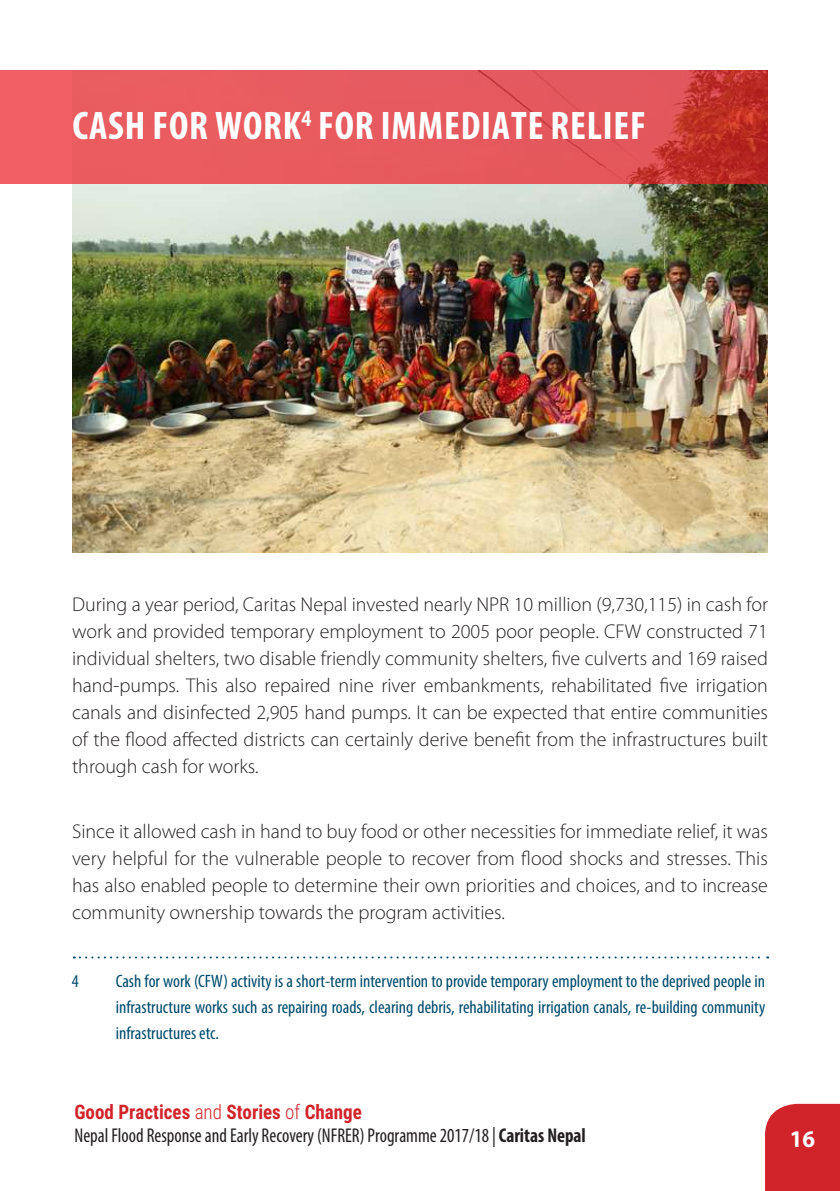
<style>
.page{position:relative;width:840px;height:1191px;background:#fff}
.page>*{position:absolute;margin:0;border:0;box-sizing:border-box;transform-origin:0 0}
.t1{font:700 condensed 40px "Myriad Pro";letter-spacing:.02em;color:#fff}
.t2{font:700 24px "Myriad Pro";color:#fff;scale:.95 1}
.t3{font:300 20px/27px "Myriad Pro";color:#231f20;text-align:justify}
.t4{font:condensed 20px "Myriad Pro";color:#231f20;scale:.95 1}
.t5{font:700 20px "Roboto Condensed";color:#d1232a;scale:.95 1}
.t6{font:condensed 18px/26px "Myriad Pro";color:#004a6b;text-align:justify}
.s1{font-weight:300}
.s2{font-weight:700}
</style>
<div class="page">
<div style="left:765px;top:1103px;width:74px;height:88px;background:#d1232a"></div>
<img style="left:72px;top:184px;width:695px;height:368px">
<svg style="left:0;top:70px;width:767px;height:114px;background:#e25557"></svg>
<svg style="left:74px;top:956px;width:693px;height:2px"></svg>
<h1 class="t1" style="left:72px;top:101px;width:574px">CASH FOR WORK<sup>4</sup> FOR IMMEDIATE RELIEF</h1>
<p class="t3" style="left:72px;top:590px;width:697px">During a year period, Caritas Nepal invested nearly NPR 10 million (9,730,115) in cash for work and provided temporary employment to 2005 poor people. CFW constructed 71 individual shelters, two disable friendly community shelters, five culverts and 169 raised hand-pumps. This also repaired nine river embankments, rehabilitated five irrigation canals and disinfected 2,905 hand pumps. It can be expected that entire communities of the flood affected districts can certainly derive benefit from the infrastructures built through cash for works.</p>
<p class="t3" style="left:72px;top:817px;width:697px">Since it allowed cash in hand to buy food or other necessities for immediate relief, it was very helpful for the vulnerable people to recover from flood shocks and stresses. This has also enabled people to determine their own priorities and choices, and to increase community ownership towards the program activities.</p>
<p class="t6" style="left:72px;top:967px;width:8px">4</p>
<p class="t6" style="left:116px;top:967px;width:650px">Cash for work (CFW) activity is a short-term intervention to provide temporary employment to the deprived people in infrastructure works such as repairing roads, clearing debris, rehabilitating irrigation canals, re-building community infrastructures etc.</p>
<p class="t5" style="left:74px;top:1097px;width:304px">Good Practices <span class="s1">and</span> Stories <span class="s1">of</span> Change</p>
<p class="t4" style="left:74px;top:1123px;width:539px">Nepal Flood Response and Early Recovery (NFRER) Programme 2017/18 | <span class="s2">Caritas Nepal</span></p>
<p class="t2" style="left:789px;top:1123px;width:28px">16</p>
</div>
